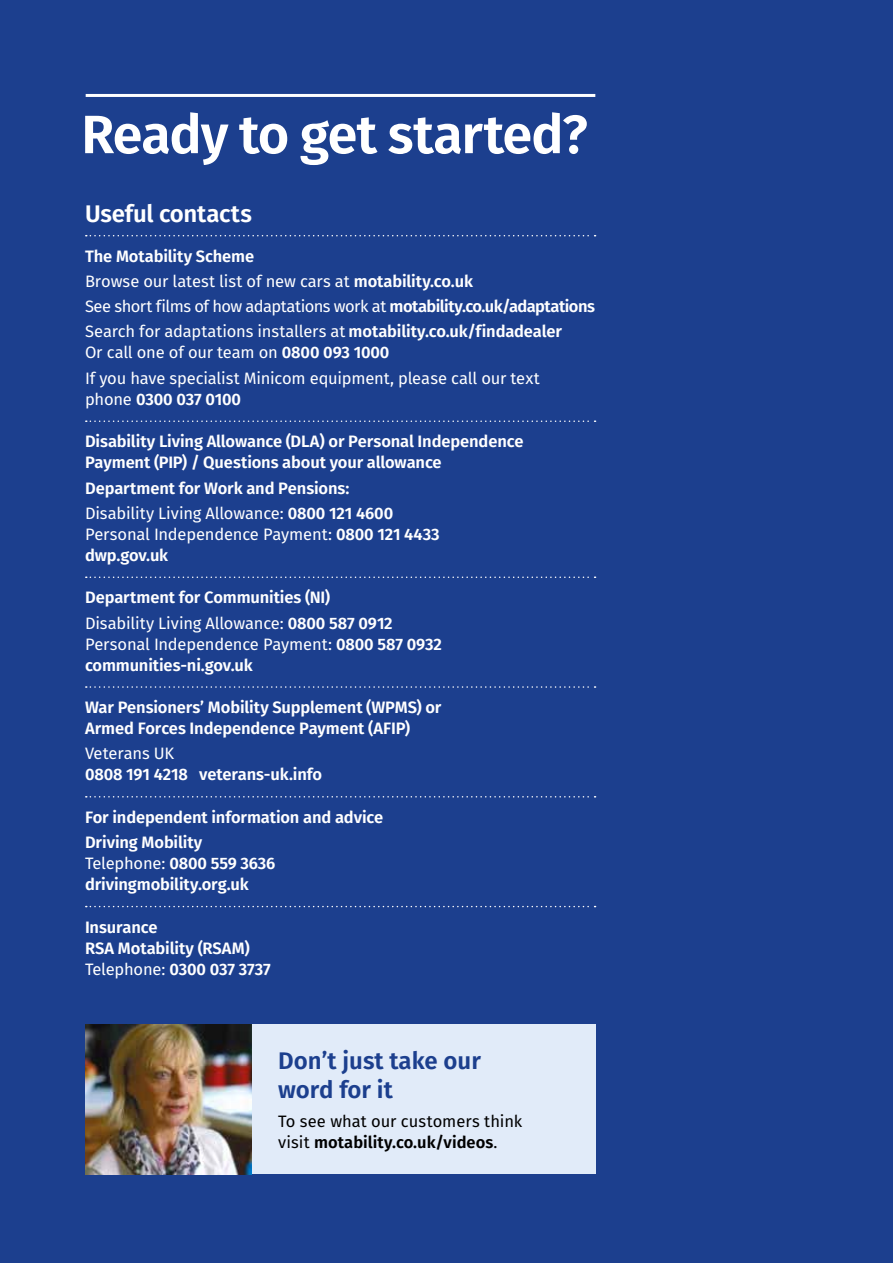
<style>
.page{position:relative;width:893px;height:1263px;background:#1c3f8e}
.page>*{position:absolute;margin:0;border:0;box-sizing:border-box;transform-origin:0 0}
.t1{font:600 54px "Fira Sans";letter-spacing:-.02em;color:#fff}
.t2{font:600 24px/28.8px "Fira Sans";color:#1c3f8e}
.t3{font:600 24px "Fira Sans";letter-spacing:-.01em;color:#fff}
.t4{font:600 16.5px/21px "Fira Sans";letter-spacing:-.01em;color:#fff}
.t5{font:16.5px/25.2px "Fira Sans";letter-spacing:-.015em;color:#fff}
.t6{font:16.5px/21px "Fira Sans";color:#000}
.s1{font-weight:600}
.s2{font-weight:400}
</style>
<div class="page">
<svg style="left:86px;top:235px;width:510px;height:1px"></svg>
<svg style="left:86px;top:420px;width:510px;height:2px"></svg>
<svg style="left:86px;top:576px;width:510px;height:2px"></svg>
<svg style="left:86px;top:686px;width:510px;height:2px"></svg>
<svg style="left:86px;top:796px;width:510px;height:1px"></svg>
<svg style="left:86px;top:906px;width:510px;height:1px"></svg>
<hr style="left:86px;top:94px;width:509px;height:3px;background:#fff">
<div style="left:252px;top:1025px;width:343px;height:149px;background:#e1ebf9"></div>
<img style="left:86px;top:1025px;width:166px;height:149px">
<h1 class="t1" style="left:81px;top:90px;width:508px">Ready to get started?</h1>
<h2 class="t3" style="left:85px;top:194px;width:169px">Useful contacts</h2>
<p class="t5" style="left:85px;top:243px;width:511px"><span class="s1">The Motability Scheme<br></span>Browse our latest list of new cars at <span class="s1">motability.co.uk<br></span>See short films of how adaptations work at <span class="s1">motability.co.uk/adaptations </span>Search for adaptations installers at <span class="s1">motability.co.uk/findadealer</span></p>
<p class="t5" style="left:85px;top:340px;width:456px">Or call one of our team on <span class="s1">0800 093 1000<br></span>If you have specialist Minicom equipment, please call our text</p>
<p class="t4" style="left:85px;top:387px;width:157px"><span class="s2">phone</span> 0300 037 0100</p>
<p class="t4" style="left:85px;top:430px;width:440px">Disability Living Allowance (DLA) or Personal Independence<br>Payment (PIP) / Questions about your allowance</p>
<p class="t4" style="left:85px;top:474px;width:310px;line-height:25.2px">Department for Work and Pensions:<br><span class="s2">Disability Living Allowance:</span> 0800 121 4600</p>
<p class="t5" style="left:85px;top:523px;width:356px;line-height:21px">Personal Independence Payment: <span class="s1">0800 121 4433 dwp.gov.uk</span></p>
<p class="t4" style="left:85px;top:584px;width:309px;line-height:25.2px">Department for Communities (NI)<br><span class="s2">Disability Living Allowance:</span> 0800 587 0912</p>
<p class="t4" style="left:85px;top:632px;width:358px"><span class="s2">Personal Independence Payment:</span> 0800 587 0932 communities-ni.gov.uk</p>
<p class="t4" style="left:85px;top:696px;width:358px">War Pensioners’ Mobility Supplement (WPMS) or<br>Armed Forces Independence Payment (AFIP)</p>
<p class="t5" style="left:85px;top:740px;width:91px">Veterans UK</p>
<p class="t4" style="left:85px;top:763px;width:239px">0808 191 4218 veterans-uk.info</p>
<p class="t4" style="left:85px;top:803px;width:300px;line-height:25.2px">For independent information and advice<br>Driving Mobility</p>
<p class="t4" style="left:85px;top:852px;width:192px"><span class="s2">Telephone:</span> 0800 559 3636 drivingmobility.org.uk</p>
<p class="t4" style="left:85px;top:915px;width:187px">Insurance<br>RSA Motability (RSAM)<br><span class="s2">Telephone:</span> 0300 037 3737</p>
<h2 class="t2" style="left:278px;top:1044px;width:204px">Don’t just take our word for it</h2>
<p class="t6" style="left:278px;top:1110px;width:245px">To see what our customers think visit <span class="s1">motability.co.uk/videos</span>.</p>
</div>
